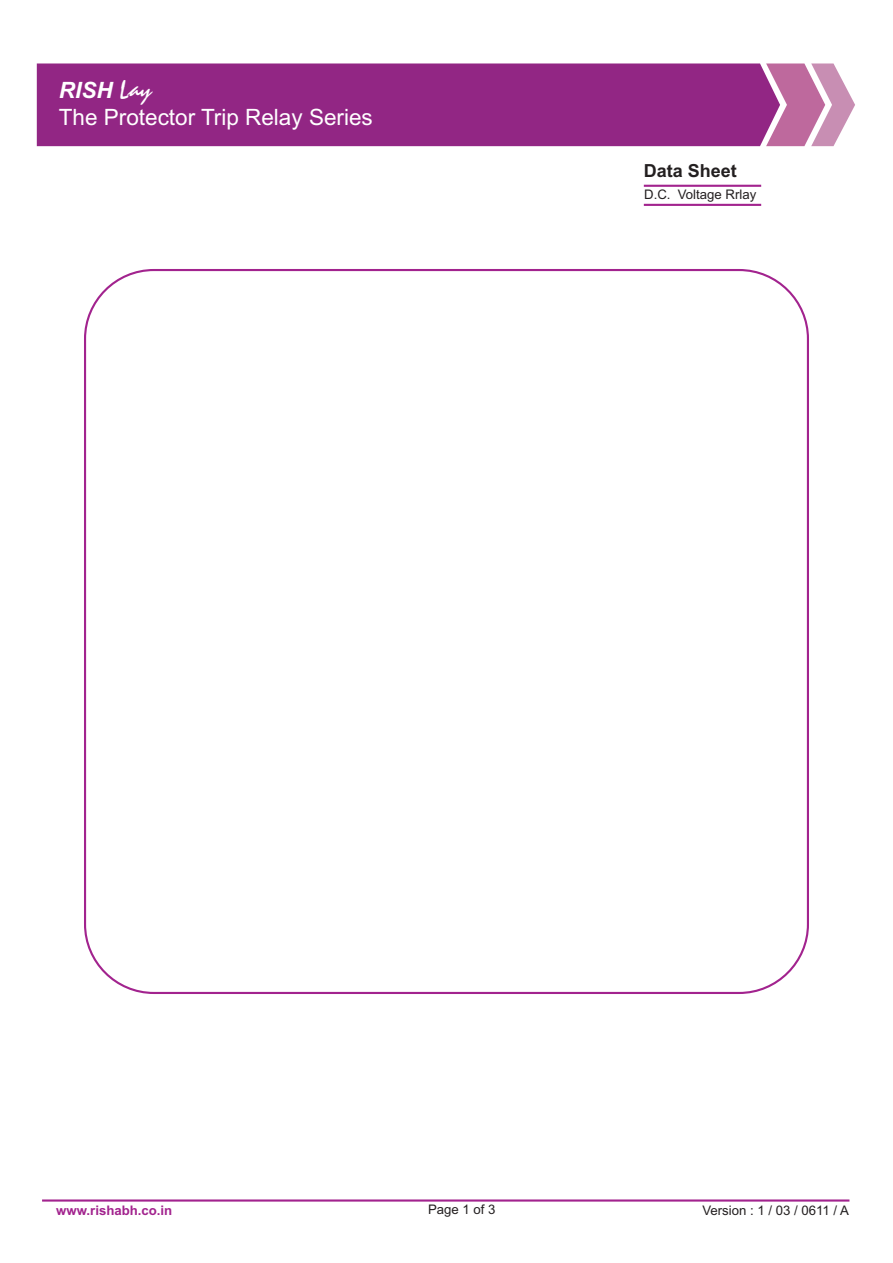
<style>
.page{position:relative;width:893px;height:1263px;background:#fff}
.page>*{position:absolute;margin:0;border:0;box-sizing:border-box;transform-origin:0 0}
.t1{font:22.5px "Arial";color:#fff}
.t2{font:italic 700 22.5px "Arial";color:#fff}
.t3{font:700 18px "Arial";color:#231f20}
.t4{font:13.2px "Arial";color:#231f20}
.t5{font:700 13.2px "Arial";color:#a2238e}
.s1{font-family:"Staccato 222 BT";font-weight:400;font-style:normal;font-size:25.5px}
</style>
<div class="page">
<div style="left:37px;top:63px;width:729px;height:83px;background:#922684"></div>
<svg style="left:766px;top:63px;width:89px;height:83px"></svg>
<hr style="left:42px;top:1199px;width:807px;height:2px;background:#a2238e">
<hr style="left:644px;top:185px;width:117px;height:2px;background:#a2238e">
<hr style="left:644px;top:204px;width:117px;height:2px;background:#a2238e">
<h1 class="t2" style="left:59px;top:81px;width:94px">RISH <span class="s1">Lay</span></h1>
<h1 class="t1" style="left:59px;top:109px;width:315px">The Protector Trip Relay Series</h1>
<h2 class="t3" style="left:644px;top:164px;width:95px">Data Sheet</h2>
<p class="t4" style="left:644px;top:190px;width:114px">D.C. Voltage Rrlay</p>
<p class="t5" style="left:56px;top:1205px;width:118px">www.rishabh.co.in</p>
<p class="t4" style="left:428px;top:1204px;width:69px">Page 1 of 3</p>
<p class="t4" style="left:702px;top:1205px;width:148px">Version : 1 / 03 / 0611 / A</p>
</div>
